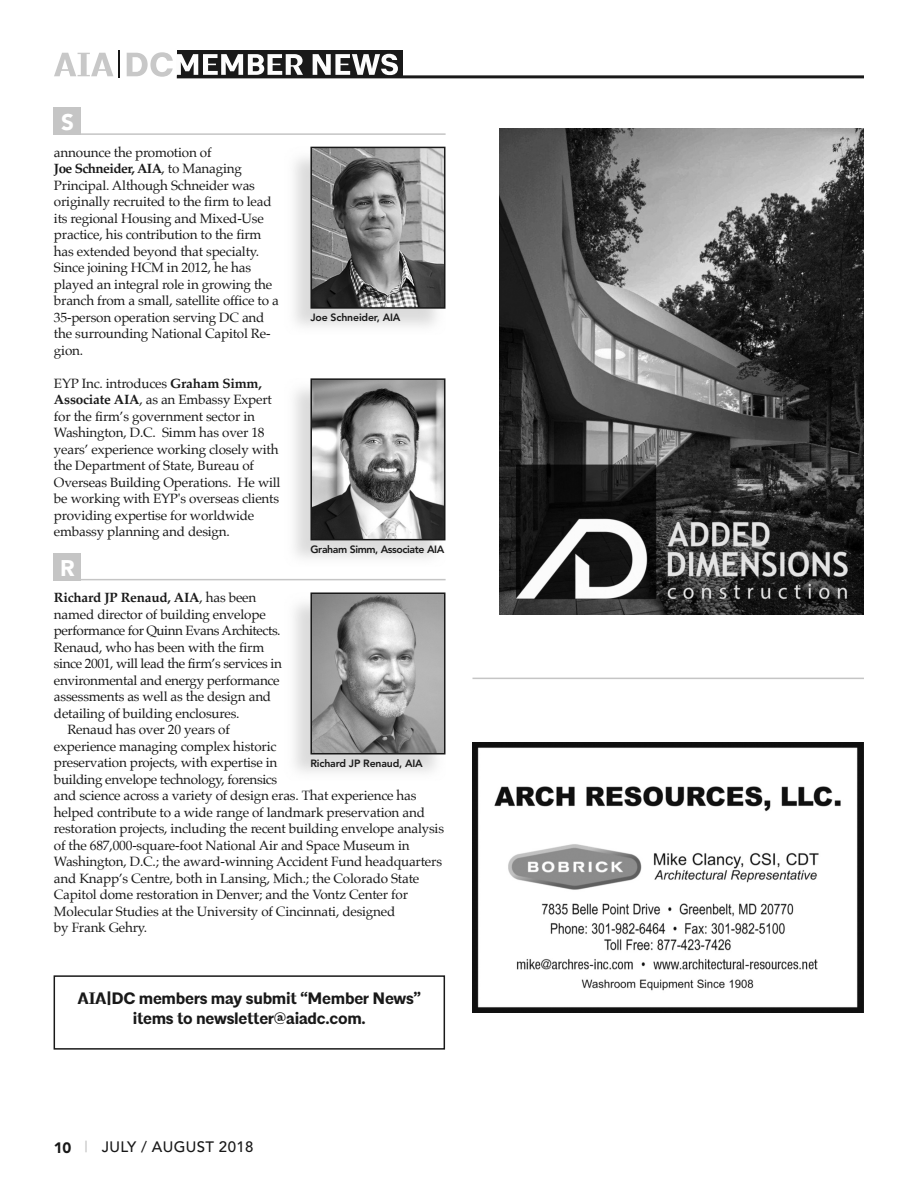
<style>
.page{position:relative;width:918px;height:1188px;background:#fff}
.page>*{position:absolute;margin:0;border:0;box-sizing:border-box;transform-origin:0 0}
.t1{font:900 22.5px "Avenir";color:#fff}
.t2{font:700 16.5px/19.5px "Architype";letter-spacing:-.015em;color:#191919;text-align:center}
.t3{font:500 15px "Avenir";letter-spacing:.025em;color:#191919}
.t4{font:13.5px/16.5px "Palatino";letter-spacing:-.015em;color:#191919}
.t5{font:13.5px "Palatino";letter-spacing:-.035em;color:#191919}
.t6{font:700 13.5px "Palatino";letter-spacing:-.015em;color:#191919}
.t7{font:800 10.5px "Avenir";letter-spacing:-.015em;color:#191919}
.t8{font:800 10.5px "Avenir";letter-spacing:-.035em;color:#191919}
.s1{font-weight:700}
.s2{font-weight:400}
.s3{font-weight:900}
.s4{color:#c5c5c5}
</style>
<div class="page">
<div style="left:177px;top:50px;width:226px;height:28px;background:#191919"></div>
<svg style="left:54px;top:53px;width:59px;height:23px"></svg>
<hr style="left:118px;top:50px;width:2px;height:28px;background:#191919">
<svg style="left:127px;top:52px;width:176px;height:25px"></svg>
<svg style="left:313px;top:54px;width:85px;height:21px"></svg>
<hr style="left:177px;top:75px;width:687px;height:3px;background:#191919">
<img style="left:499px;top:128px;width:365px;height:486px">
<img style="left:472px;top:743px;width:392px;height:269px">
<hr style="left:472px;top:678px;width:392px;height:1px;background:#c5c5c5">
<div style="left:54px;top:553px;width:27px;height:27px;background:#c5c5c5"></div>
<hr style="left:54px;top:579px;width:392px;height:1px;background:#c5c5c5">
<img style="left:313px;top:595px;width:129px;height:156px">
<div style="left:310px;top:592px;width:135px;height:162px;border:2px solid #191919"></div>
<div style="left:54px;top:975px;width:391px;height:75px;border:2px solid #191919"></div>
<div style="left:54px;top:108px;width:27px;height:27px;background:#c5c5c5"></div>
<hr style="left:54px;top:133px;width:392px;height:2px;background:#c5c5c5">
<img style="left:313px;top:381px;width:129px;height:156px">
<div style="left:310px;top:378px;width:135px;height:162px;border:2px solid #191919"></div>
<img style="left:313px;top:150px;width:129px;height:156px">
<div style="left:310px;top:147px;width:135px;height:162px;border:2px solid #191919"></div>
<h1 class="t1" style="left:61px;top:103px;width:14px">S</h1>
<p class="t4" style="left:54px;top:145px;width:226px">announce the promotion of<br><span class="s1">Joe Schneider, AIA</span>, to Managing Principal. Although Schneider was originally recruited to the firm to lead its regional Housing and Mixed-Use practice, his contribution to the firm has extended beyond that specialty.<br>Since joining HCM in 2012, he has played an integral role in growing the branch from a small, satellite office to a 35-person operation serving DC and the surrounding National Capitol Re&shy;gion.</p>
<p class="t4" style="left:54px;top:376px;width:228px">EYP Inc. introduces <span class="s1">Graham Simm, Associate AIA</span>, as an Embassy Expert for the firm’s government sector in Washington, D.C. Simm has over 18 years’ experience working closely with the Department of State, Bureau of Overseas Building Operations. He will be working with EYP's overseas clients providing expertise for worldwide embassy planning and design.</p>
<h1 class="t1" style="left:60px;top:549px;width:16px">R</h1>
<p class="t7" style="left:310px;top:309px;width:92px">Joe Schneider, AIA</p>
<p class="t8" style="left:310px;top:541px;width:135px">Graham Simm, Associate AIA</p>
<p class="t6" style="left:54px;top:591px;width:204px">Richard JP Renaud, AIA<span class="s2">, has been</span></p>
<p class="t4" style="left:54px;top:607px;width:213px">named director of building envelope</p>
<p class="t5" style="left:54px;top:624px;width:228px">performance for Quinn Evans Architects.</p>
<p class="t4" style="left:54px;top:640px;width:212px">Renaud, who has been with the firm</p>
<p class="t4" style="left:54px;top:656px;width:229px">since 2001, will lead the firm’s services in</p>
<p class="t4" style="left:54px;top:673px;width:227px">environmental and energy performance</p>
<p class="t4" style="left:54px;top:689px;width:219px">assessments as well as the design and</p>
<p class="t4" style="left:54px;top:706px;width:187px">detailing of building enclosures.</p>
<p class="t4" style="left:67px;top:722px;width:164px">Renaud has over 20 years of</p>
<p class="t4" style="left:54px;top:739px;width:224px">experience managing complex historic</p>
<p class="t4" style="left:54px;top:755px;width:225px">preservation projects, with expertise in</p>
<p class="t4" style="left:54px;top:772px;width:225px">building envelope technology, forensics</p>
<p class="t4" style="left:54px;top:788px;width:364px">and science across a variety of design eras. That experience has</p>
<p class="t4" style="left:54px;top:805px;width:372px">helped contribute to a wide range of landmark preservation and</p>
<p class="t4" style="left:54px;top:821px;width:392px">restoration projects, including the recent building envelope analysis</p>
<p class="t4" style="left:54px;top:838px;width:357px">of the 687,000-square-foot National Air and Space Museum in</p>
<p class="t4" style="left:54px;top:854px;width:390px">Washington, D.C.; the award-winning Accident Fund headquarters</p>
<p class="t4" style="left:54px;top:871px;width:367px">and Knapp’s Centre, both in Lansing, Mich.; the Colorado State</p>
<p class="t4" style="left:54px;top:887px;width:356px">Capitol dome restoration in Denver; and the Vontz Center for</p>
<p class="t4" style="left:54px;top:904px;width:343px">Molecular Studies at the University of Cincinnati, designed</p>
<p class="t4" style="left:54px;top:920px;width:95px">by Frank Gehry.</p>
<p class="t7" style="left:310px;top:755px;width:114px">Richard JP Renaud, AIA</p>
<p class="t2" style="left:78px;top:990px;width:345px">AIA|DC members may submit “Member News” items to newsletter@aiadc.com.</p>
<p class="t3" style="left:54px;top:1134px;width:201px"><span class="s3">10</span> <span class="s4">|</span> JULY / AUGUST 2018</p>
</div>
